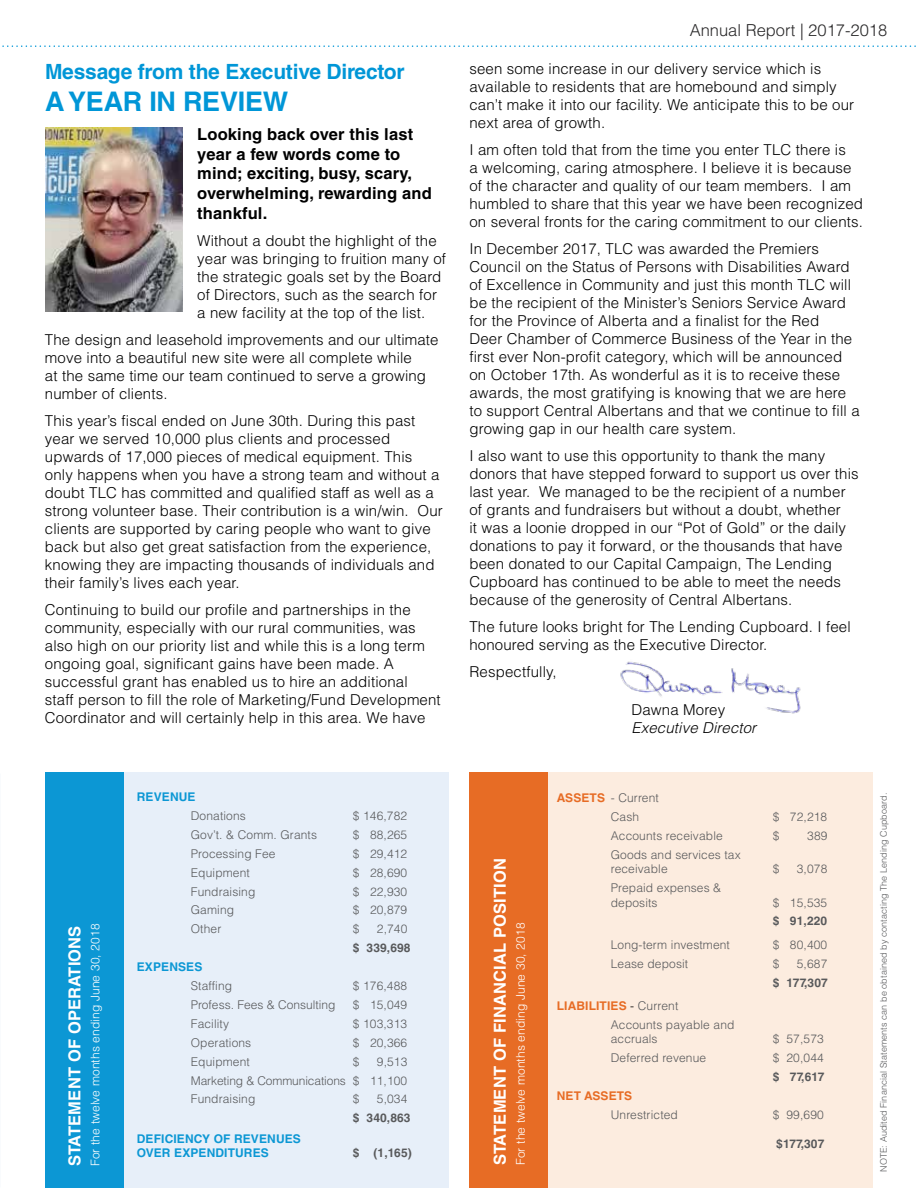
<style>
.page{position:relative;width:918px;height:1188px;background:#fff}
.page>*{position:absolute;margin:0;border:0;box-sizing:border-box;transform-origin:0 0}
.t1{font:700 27px "Helvetica LT Std";letter-spacing:-.01em;color:#0096d7}
.t2{font:700 21px "Helvetica LT Std";letter-spacing:-.01em;color:#0096d7}
.t3{font:700 16.5px/19.8px "Helvetica LT Std";letter-spacing:.01em;color:#000}
.t4{font:700 16.5px "Helvetica LT Std";letter-spacing:.01em;color:#fff}
.t5{font:300 16.5px "Helvetica LT Std";color:#292829}
.t6{font:300 15px/18px "Helvetica LT Std";letter-spacing:.01em;color:#000}
.t7{font:italic 300 15px "Helvetica LT Std";letter-spacing:.01em;color:#000}
.t8{font:300 12px/18.9px "Helvetica LT Std";letter-spacing:.01em;color:#58595b}
.t9{font:300 12px "Helvetica LT Std";letter-spacing:.01em;color:#fff}
.t10{font:700 12px "Helvetica LT Std";letter-spacing:.01em;color:#58595b}
.t11{font:700 12px/14.4px "Helvetica LT Std";letter-spacing:.01em;color:#0c97d4}
.t12{font:700 12px "Helvetica LT Std";letter-spacing:.01em;color:#e76c25}
.t13{font:300 9px "Helvetica LT Std";letter-spacing:.01em;color:#58595b}
.s1{font-weight:700;color:#e76c25}
.s2{color:#000}
</style>
<div class="page">
<svg style="left:2px;top:45px;width:914px;height:2px"></svg>
<img style="left:45px;top:128px;width:137px;height:184px">
<div style="left:536px;top:773px;width:337px;height:415px;background:#fcecdf"></div>
<div style="left:470px;top:773px;width:78px;height:415px;background:#e76c25"></div>
<div style="left:123px;top:773px;width:325px;height:415px;background:#e7eff9"></div>
<div style="left:45px;top:773px;width:78px;height:415px;background:#0c97d4"></div>
<img style="left:620px;top:661px;width:181px;height:53px">
<h2 class="t2" style="left:45px;top:58px;width:361px">Message from the Executive Director</h2>
<h1 class="t1" style="left:45px;top:85px;width:245px">A YEAR IN REVIEW</h1>
<p class="t3" style="left:197px;top:124px;width:236px">Looking back over this last year a few words come to mind; exciting, busy, scary, overwhelming, rewarding and thankful.</p>
<p class="t6" style="left:197px;top:231px;width:250px">Without a doubt the highlight of the year was bringing to fruition many of the strategic goals set by the Board of Directors, such as the search for a new facility at the top of the list.</p>
<p class="t6" style="left:45px;top:330px;width:395px">The design and leasehold improvements and our ultimate move into a beautiful new site were all complete while<br>at the same time our team continued to serve a growing number of clients.</p>
<p class="t6" style="left:45px;top:411px;width:399px">This year’s fiscal ended on June 30th. During this past year we served 10,000 plus clients and processed upwards of 17,000 pieces of medical equipment. This only happens when you have a strong team and without a doubt TLC has committed and qualified staff as well as a strong volunteer base. Their contribution is a win/win. Our clients are supported by caring people who want to give back but also get great satisfaction from the experience, knowing they are impacting thousands of individuals and their family’s lives each year.</p>
<p class="t6" style="left:45px;top:600px;width:397px">Continuing to build our profile and partnerships in the community, especially with our rural communities, was also high on our priority list and while this is a long term ongoing goal, significant gains have been made. A successful grant has enabled us to hire an additional<br>staff person to fill the role of Marketing/Fund Development Coordinator and will certainly help in this area. We have</p>
<p class="t4" style="left:65px;top:1166px;width:242px;rotate:-90deg">STATEMENT OF OPERATIONS</p>
<p class="t9" style="left:88px;top:1166px;width:244px;rotate:-90deg">For the twelve months ending June 30, 2018</p>
<p class="t11" style="left:137px;top:789px;width:60px">REVENUE</p>
<p class="t8" style="left:191px;top:806px;width:56px">Donations</p>
<p class="t8" style="left:353px;top:806px;width:56px">$ 146,782</p>
<p class="t8" style="left:191px;top:825px;width:128px">Gov’t. &amp; Comm. Grants</p>
<p class="t8" style="left:353px;top:825px;width:56px">$ 88,265</p>
<p class="t8" style="left:191px;top:844px;width:86px">Processing Fee</p>
<p class="t8" style="left:353px;top:844px;width:56px">$ 29,412</p>
<p class="t8" style="left:191px;top:863px;width:60px">Equipment</p>
<p class="t8" style="left:353px;top:863px;width:56px">$ 28,690</p>
<p class="t8" style="left:191px;top:882px;width:66px">Fundraising</p>
<p class="t8" style="left:353px;top:882px;width:56px">$ 22,930</p>
<p class="t8" style="left:191px;top:901px;width:45px">Gaming</p>
<p class="t8" style="left:353px;top:901px;width:56px">$ 20,879</p>
<p class="t8" style="left:191px;top:920px;width:32px">Other</p>
<p class="t8" style="left:353px;top:920px;width:8px">$</p>
<p class="t8" style="left:377px;top:920px;width:32px">2,740</p>
<p class="t10" style="left:353px;top:941px;width:59px">$ 339,698</p>
<p class="t11" style="left:137px;top:960px;width:67px">EXPENSES</p>
<p class="t8" style="left:191px;top:976px;width:43px">Staffing</p>
<p class="t8" style="left:353px;top:976px;width:56px">$ 176,488</p>
<p class="t8" style="left:191px;top:995px;width:146px">Profess. Fees &amp; Consulting</p>
<p class="t8" style="left:353px;top:995px;width:56px">$ 15,049</p>
<p class="t8" style="left:191px;top:1014px;width:40px">Facility</p>
<p class="t8" style="left:353px;top:1014px;width:56px">$ 103,313</p>
<p class="t8" style="left:191px;top:1033px;width:62px">Operations</p>
<p class="t8" style="left:353px;top:1033px;width:56px">$ 20,366</p>
<p class="t8" style="left:191px;top:1052px;width:60px">Equipment</p>
<p class="t8" style="left:353px;top:1052px;width:8px">$</p>
<p class="t8" style="left:191px;top:1052px;width:218px;text-align:justify;text-indent:186px">9,513<br>Marketing &amp; Communications $ 11,100<br>Fundraising</p>
<p class="t8" style="left:353px;top:1090px;width:8px">$</p>
<p class="t8" style="left:377px;top:1090px;width:32px">5,034</p>
<p class="t10" style="left:353px;top:1111px;width:59px">$ 340,863</p>
<p class="t11" style="left:137px;top:1131px;width:166px">DEFICIENCY OF REVENUES<br>OVER EXPENDITURES</p>
<p class="t10" style="left:353px;top:1146px;width:60px">$ (1,165)</p>
<p class="t5" style="left:690px;top:20px;width:199px">Annual Report | 2017-2018</p>
<p class="t6" style="left:470px;top:60px;width:386px">seen some increase in our delivery service which is available to residents that are homebound and simply can’t make it into our facility. We anticipate this to be our next area of growth.</p>
<p class="t6" style="left:470px;top:141px;width:395px">I am often told that from the time you enter TLC there is<br>a welcoming, caring atmosphere. I believe it is because of the character and quality of our team members. I am humbled to share that this year we have been recognized on several fronts for the caring commitment to our clients.</p>
<p class="t6" style="left:470px;top:240px;width:392px">In December 2017, TLC was awarded the Premiers Council on the Status of Persons with Disabilities Award of Excellence in Community and just this month TLC will be the recipient of the Minister’s Seniors Service Award for the Province of Alberta and a finalist for the Red<br>Deer Chamber of Commerce Business of the Year in the first ever Non-profit category, which will be announced on October 17th. As wonderful as it is to receive these awards, the most gratifying is knowing that we are here to support Central Albertans and that we continue to fill a growing gap in our health care system.</p>
<p class="t6" style="left:470px;top:447px;width:391px">I also want to use this opportunity to thank the many donors that have stepped forward to support us over this last year. We managed to be the recipient of a number of grants and fundraisers but without a doubt, whether<br>it was a loonie dropped in our “Pot of Gold” or the daily donations to pay it forward, or the thousands that have been donated to our Capital Campaign, The Lending Cupboard has continued to be able to meet the needs because of the generosity of Central Albertans.</p>
<p class="t6" style="left:470px;top:618px;width:383px">The future looks bright for The Lending Cupboard. I feel honoured serving as the Executive Director.</p>
<p class="t6" style="left:470px;top:663px;width:89px">Respectfully,</p>
<p class="t6" style="left:632px;top:700px;width:95px">Dawna Morey</p>
<p class="t7" style="left:632px;top:718px;width:126px">Executive Director</p>
<p class="t4" style="left:490px;top:1165px;width:308px;rotate:-90deg">STATEMENT OF FINANCIAL POSITION</p>
<p class="t9" style="left:513px;top:1165px;width:244px;rotate:-90deg">For the twelve months ending June 30, 2018</p>
<p class="t8" style="left:611px;top:788px;width:50px;text-indent:-54px"><span class="s1">ASSETS</span> - Current<br>Cash</p>
<p class="t8" style="left:773px;top:807px;width:56px">$ 72,218</p>
<p class="t8" style="left:611px;top:826px;width:113px">Accounts receivable</p>
<p class="t8" style="left:773px;top:826px;width:8px">$</p>
<p class="t8" style="left:807px;top:826px;width:22px">389</p>
<p class="t8" style="left:611px;top:847px;width:131px;line-height:14.4px">Goods and services tax receivable</p>
<p class="t8" style="left:773px;top:859px;width:8px">$</p>
<p class="t8" style="left:797px;top:859px;width:32px">3,078</p>
<p class="t8" style="left:611px;top:881px;width:112px;line-height:14.4px">Prepaid expenses &amp; deposits</p>
<p class="t8" style="left:773px;top:893px;width:56px">$ 15,535</p>
<p class="t10" style="left:773px;top:914px;width:56px">$ 91,220</p>
<p class="t8" style="left:611px;top:935px;width:121px">Long-term investment</p>
<p class="t8" style="left:773px;top:935px;width:56px">$ 80,400</p>
<p class="t8" style="left:611px;top:954px;width:79px">Lease deposit</p>
<p class="t8" style="left:773px;top:954px;width:8px">$</p>
<p class="t8" style="left:797px;top:954px;width:32px">5,687</p>
<p class="t10" style="left:773px;top:975px;width:57px">$ 177,307</p>
<p class="t8" style="left:611px;top:996px;width:125px;text-indent:-54px"><span class="s1">LIABILITIES</span> <span class="s2">-</span> Current<br>Accounts payable and</p>
<p class="t8" style="left:611px;top:1029px;width:48px">accruals</p>
<p class="t8" style="left:773px;top:1029px;width:52px">$ 57,573</p>
<p class="t8" style="left:611px;top:1048px;width:97px">Deferred revenue</p>
<p class="t8" style="left:773px;top:1048px;width:52px">$ 20,044</p>
<p class="t10" style="left:773px;top:1070px;width:53px">$ 77,617</p>
<p class="t12" style="left:557px;top:1088px;width:77px">NET ASSETS</p>
<p class="t8" style="left:611px;top:1105px;width:69px">Unrestricted</p>
<p class="t8" style="left:773px;top:1105px;width:52px">$ 99,690</p>
<p class="t10" style="left:776px;top:1137px;width:50px">$177,307</p>
<p class="t13" style="left:878px;top:1172px;width:381px;rotate:-90deg">NOTE: Audited Financial Statements can be obtained by contacting The Lending Cupboard.</p>
</div>
